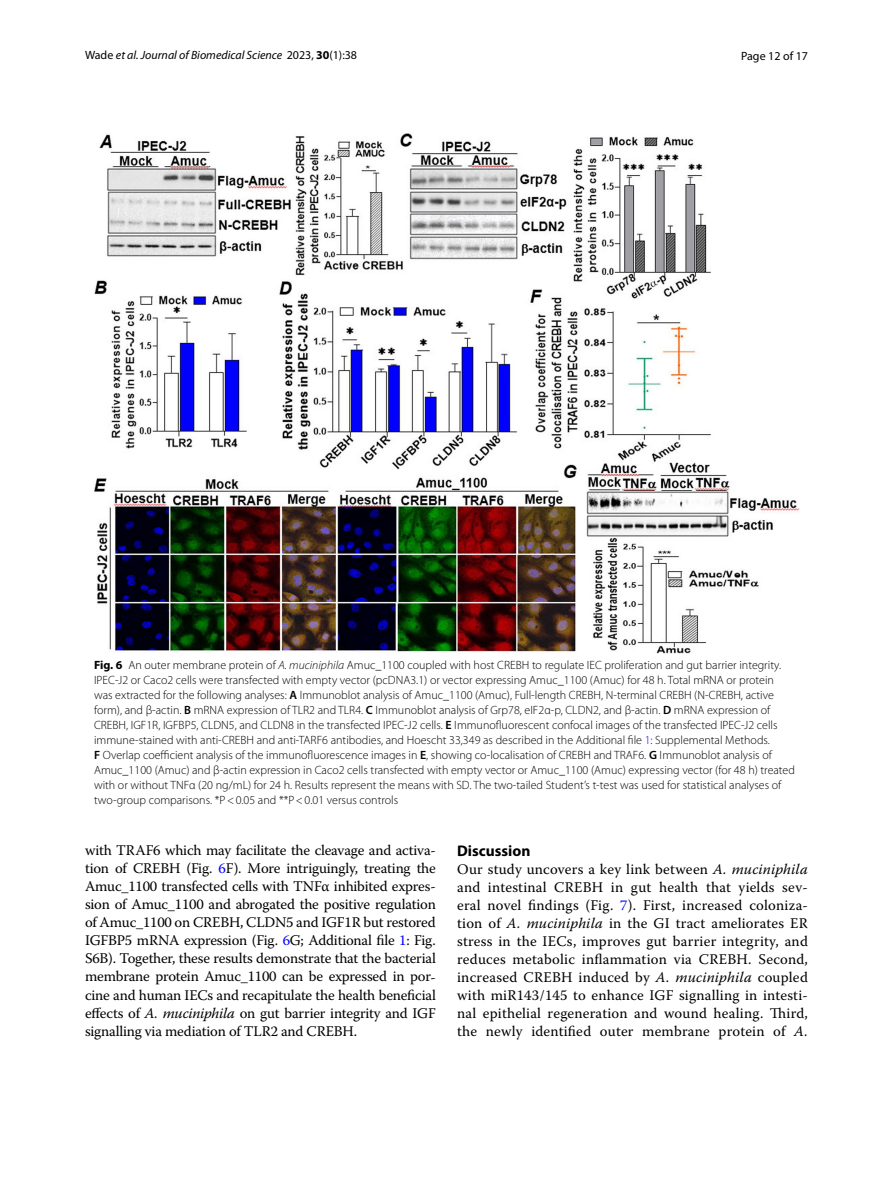
<style>
.page{position:relative;width:893px;height:1187px;background:#fff}
.page>*{position:absolute;margin:0;border:0;box-sizing:border-box;transform-origin:0 0}
.t1{font:700 15.45px "Myriad Pro";color:#000}
.t2{font:14.7px/18px "Warnock Pro";letter-spacing:.005em;color:#000;text-align:justify}
.t3{font:300 12px/15px "Myriad Pro";color:#000}
.t4{font:italic 12px "Myriad Pro";color:#000}
.t5{font:12px "Myriad Pro";color:#000}
.s1{font-style:normal}
.s2{font-weight:700;font-style:normal}
.s3{font-weight:700}
.s4{font-style:italic}
.s5{font-weight:600}
.s6{color:#00f}
</style>
<div class="page">
<img style="left:94px;top:133px;width:705px;height:520px">
<p class="t4" style="left:85px;top:48px;width:274px"><span class="s1">Wade</span> et al. Journal of Biomedical Science <span class="s1">2023,</span> <span class="s2">30</span><span class="s1">(1):38</span></p>
<p class="t5" style="left:741px;top:48px;width:68px">Page 12 of 17</p>
<p class="t3" style="left:94px;top:657px;width:702px"><span class="s3">Fig. 6</span> An outer membrane protein of <span class="s4">A. muciniphila</span> Amuc_1100 coupled with host CREBH to regulate IEC proliferation and gut barrier integrity.<br>IPEC-J2 or Caco2 cells were transfected with empty vector (pcDNA3.1) or vector expressing Amuc_1100 (Amuc) for 48 h. Total mRNA or protein was extracted for the following analyses: <span class="s5">A</span> Immunoblot analysis of Amuc_1100 (Amuc), Full-length CREBH, N-terminal CREBH (N-CREBH, active form), and β-actin. <span class="s5">B</span> mRNA expression of TLR2 and TLR4. <span class="s5">C</span> Immunoblot analysis of Grp78, eIF2α-p, CLDN2, and β-actin. <span class="s5">D</span> mRNA expression of CREBH, IGF1R, IGFBP5, CLDN5, and CLDN8 in the transfected IPEC-J2 cells. <span class="s5">E</span> Immunofluorescent confocal images of the transfected IPEC-J2 cells immune-stained with anti-CREBH and anti-TARF6 antibodies, and Hoescht 33,349 as described in the Additional file <span class="s6">1</span>: Supplemental Methods.<br><span class="s5">F</span> Overlap coefficient analysis of the immunofluorescence images in <span class="s5">E</span>, showing co-localisation of CREBH and TRAF6. <span class="s5">G</span> Immunoblot analysis of Amuc_1100 (Amuc) and β-actin expression in Caco2 cells transfected with empty vector or Amuc_1100 (Amuc) expressing vector (for 48 h) treated with or without TNFα (20 ng/mL) for 24 h. Results represent the means with SD. The two-tailed Student’s t-test was used for statistical analyses of two-group comparisons. *P&lt;0.05 and **P&lt;0.01 versus controls</p>
<p class="t2" style="left:85px;top:841px;width:352px">with TRAF6 which may facilitate the cleavage and activa&shy;tion of CREBH (Fig. <span class="s6">6</span>F). More intriguingly, treating the Amuc_1100 transfected cells with TNFα inhibited expres&shy;sion of Amuc_1100 and abrogated the positive regulation of Amuc_1100 on CREBH, CLDN5 and IGF1R but restored IGFBP5 mRNA expression (Fig. <span class="s6">6</span>G; Additional file <span class="s6">1</span>: Fig.<br>S6B). Together, these results demonstrate that the bacterial membrane protein Amuc_1100 can be expressed in por&shy;cine and human IECs and recapitulate the health beneficial effects of <span class="s4">A. muciniphila</span> on gut barrier integrity and IGF signalling via mediation of TLR2 and CREBH.</p>
<p class="t1" style="left:457px;top:840px;width:75px">Discussion</p>
<p class="t2" style="left:457px;top:860px;width:352px">Our study uncovers a key link between <span class="s4">A. muciniphila </span>and intestinal CREBH in gut health that yields sev&shy;eral novel findings (Fig. <span class="s6">7</span>). First, increased coloniza&shy;tion of <span class="s4">A. muciniphila</span> in the GI tract ameliorates ER stress in the IECs, improves gut barrier integrity, and reduces metabolic inflammation via CREBH. Second, increased CREBH induced by <span class="s4">A. muciniphila</span> coupled with miR143/145 to enhance IGF signalling in intesti&shy;nal epithelial regeneration and wound healing. Third, the newly identified outer membrane protein of <span class="s4">A.</span></p>
</div>
